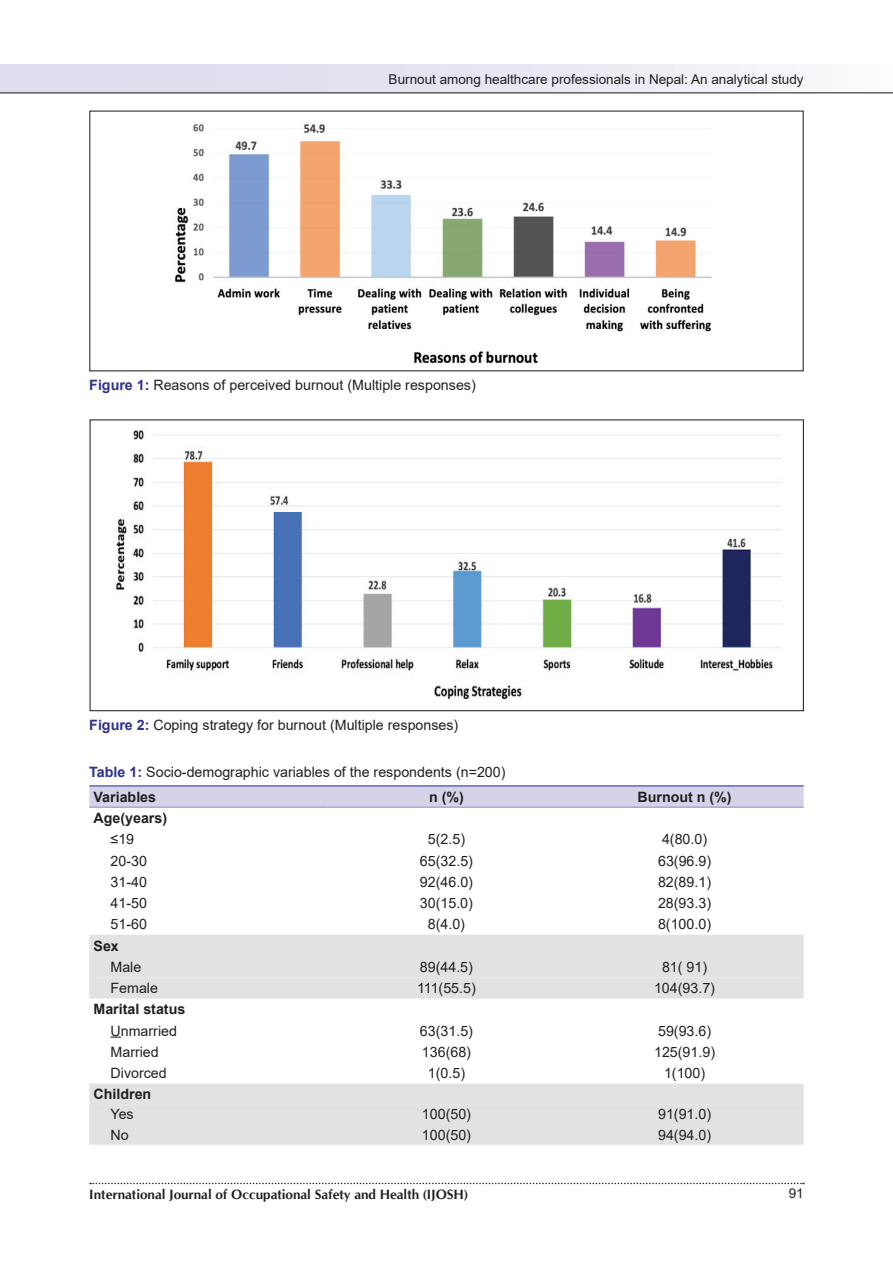
<style>
.page{position:relative;width:893px;height:1263px;background:#fff}
.page>*{position:absolute;margin:0;border:0;box-sizing:border-box;transform-origin:0 0}
.t1{font:14.25px/21px "Arial";color:#231f20}
.t2{font:700 14.25px "Arial";color:#231f20}
.t3{font:13.5px "Arial";color:#231f20}
.t4{font:700 13.5px "CG Omega";color:#231f20}
.s1{font-weight:700;color:#2e3092}
.s2{font-weight:700}
</style>
<div class="page">
<div style="left:0;top:65px;width:893px;height:29px;background:linear-gradient(to right,#d8d6eb,#f8f8fb)"></div>
<svg style="left:90px;top:1183px;width:714px;height:1px"></svg>
<hr style="left:0;top:92px;width:893px;height:2px;background:#636366">
<img style="left:115px;top:430px;width:667px;height:270px">
<img style="left:175px;top:123px;width:537px;height:241px">
<svg style="left:89px;top:786px;width:715px;height:21px"></svg>
<div style="left:89px;top:935px;width:715px;height:210px;background:#e1e2e4"></div>
<svg style="left:89px;top:956px;width:715px;height:149px"></svg>
<hr style="left:89px;top:785px;width:238px;height:1px;background:#2e3092">
<hr style="left:327px;top:785px;width:239px;height:1px;background:#2e3092">
<hr style="left:566px;top:785px;width:238px;height:1px;background:#2e3092">
<hr style="left:89px;top:807px;width:238px;height:1px;background:#908ac2">
<hr style="left:327px;top:807px;width:239px;height:1px;background:#908ac2">
<hr style="left:566px;top:807px;width:238px;height:1px;background:#908ac2">
<svg style="left:111px;top:1036px;width:10px;height:2px"></svg>
<p class="t3" style="left:389px;top:70px;width:416px">Burnout among healthcare professionals in Nepal: An analytical study</p>
<p class="t1" style="left:89px;top:375px;width:388px"><span class="s1">Figure 1:</span> Reasons of perceived burnout (Multiple responses)</p>
<p class="t1" style="left:89px;top:714px;width:371px"><span class="s1">Figure 2:</span> Coping strategy for burnout (Multiple responses)</p>
<p class="t1" style="left:89px;top:759px;width:418px;line-height:24.9px"><span class="s1">Table 1:</span> Socio-demographic variables of the respondents (n=200)<br><span class="s2">Variables</span></p>
<p class="t2" style="left:429px;top:787px;width:36px">n (%)</p>
<p class="t2" style="left:637px;top:787px;width:96px">Burnout n (%)</p>
<p class="t2" style="left:94px;top:808px;width:75px">Age(years)</p>
<p class="t1" style="left:111px;top:829px;width:25px">≤19</p>
<p class="t1" style="left:428px;top:829px;width:39px">5(2.5)</p>
<p class="t1" style="left:662px;top:829px;width:47px">4(80.0)</p>
<p class="t1" style="left:111px;top:850px;width:38px">20-30</p>
<p class="t1" style="left:420px;top:850px;width:55px">65(32.5)</p>
<p class="t1" style="left:658px;top:850px;width:55px">63(96.9)</p>
<p class="t1" style="left:111px;top:871px;width:38px">31-40</p>
<p class="t1" style="left:420px;top:871px;width:55px">92(46.0)</p>
<p class="t1" style="left:658px;top:871px;width:55px">82(89.1)</p>
<p class="t1" style="left:111px;top:892px;width:38px">41-50</p>
<p class="t1" style="left:420px;top:892px;width:55px">30(15.0)</p>
<p class="t1" style="left:658px;top:892px;width:55px">28(93.3)</p>
<p class="t1" style="left:111px;top:914px;width:38px">51-60</p>
<p class="t1" style="left:428px;top:914px;width:39px">8(4.0)</p>
<p class="t1" style="left:658px;top:914px;width:55px">8(100.0)</p>
<p class="t2" style="left:93px;top:935px;width:27px">Sex</p>
<p class="t1" style="left:111px;top:956px;width:32px">Male</p>
<p class="t1" style="left:420px;top:956px;width:55px">89(44.5)</p>
<p class="t1" style="left:662px;top:956px;width:47px">81( 91)</p>
<p class="t1" style="left:111px;top:977px;width:49px">Female</p>
<p class="t1" style="left:417px;top:977px;width:60px">111(55.5)</p>
<p class="t1" style="left:654px;top:977px;width:62px">104(93.7)</p>
<p class="t2" style="left:93px;top:999px;width:93px">Marital status</p>
<p class="t1" style="left:111px;top:1020px;width:68px">Unmarried</p>
<p class="t1" style="left:420px;top:1020px;width:55px">63(31.5)</p>
<p class="t1" style="left:658px;top:1020px;width:55px">59(93.6)</p>
<p class="t1" style="left:111px;top:1041px;width:50px">Married</p>
<p class="t1" style="left:422px;top:1041px;width:51px">136(68)</p>
<p class="t1" style="left:654px;top:1041px;width:62px">125(91.9)</p>
<p class="t1" style="left:111px;top:1062px;width:58px">Divorced</p>
<p class="t1" style="left:428px;top:1062px;width:39px">1(0.5)</p>
<p class="t1" style="left:664px;top:1062px;width:43px">1(100)</p>
<p class="t2" style="left:94px;top:1084px;width:59px">Children</p>
<p class="t1" style="left:111px;top:1104px;width:25px">Yes<br>No</p>
<p class="t1" style="left:422px;top:1104px;width:51px">100(50)<br>100(50)</p>
<p class="t1" style="left:658px;top:1104px;width:55px">91(91.0)<br>94(94.0)</p>
<p class="t4" style="left:89px;top:1185px;width:380px">International Journal of Occupational Safety and Health (IJOSH)</p>
<p class="t3" style="left:789px;top:1184px;width:17px">91</p>
</div>
